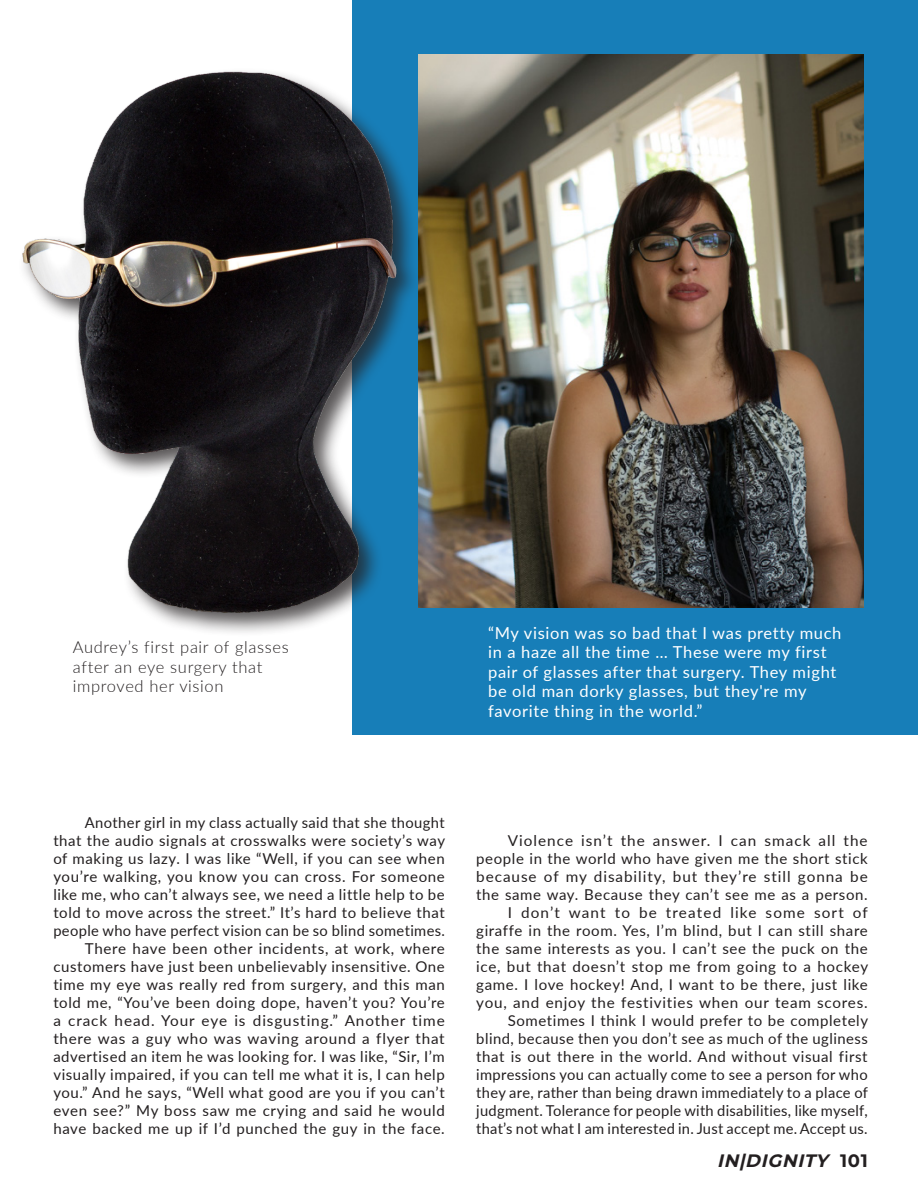
<style>
.page{position:relative;width:918px;height:1188px;background:#fff}
.page>*{position:absolute;margin:0;border:0;box-sizing:border-box;transform-origin:0 0}
.t1{font:italic 700 18px "Montserrat";color:#231f20}
.dip{font:16.5px/19.5px "Lato";letter-spacing:.04em;color:#fff}
.dip-2{font:300 16.5px/19.5px "Lato";letter-spacing:.04em;color:#231f20}
.body_text{font:15px/18px "Lato";letter-spacing:.04em;color:#231f20;text-align:justify}
.s1{font-style:normal}
</style>
<div class="page">
<div style="left:352px;top:0;width:566px;height:734px;background:#177eb8"></div>
<img style="left:418px;top:54px;width:446px;height:554px">
<div style="left:18px;top:68px;width:403px;height:569px;background:#231f20;opacity:.75"></div>
<img style="left:18px;top:68px;width:400px;height:545px">
<p class="dip-2" style="left:73px;top:637px;width:217px">Audrey’s first pair of glasses after an eye surgery that improved her vision</p>
<p class="dip" style="left:488px;top:622px;width:355px">“My vision was so bad that I was pretty much in a haze all the time … These were my first pair of glasses after that surgery. They might be old man dorky glasses, but they're my favorite thing in the world.”</p>
<p class="body_text" style="left:53px;top:813px;width:393px;text-indent:32px">Another girl in my class actually said that she thought that the audio signals at crosswalks were society’s way of making us lazy. I was like “Well, if you can see when you’re walking, you know you can cross. For someone like me, who can’t always see, we need a little help to be told to move across the street.” It’s hard to believe that people who have perfect vision can be so blind sometimes.</p>
<p class="body_text" style="left:53px;top:939px;width:393px;text-indent:32px">There have been other incidents, at work, where customers have just been unbelievably insensitive. One time my eye was really red from surgery, and this man told me, “You’ve been doing dope, haven’t you? You’re a crack head. Your eye is disgusting.” Another time there was a guy who was waving around a flyer that advertised an item he was looking for. I was like, “Sir, I’m visually impaired, if you can tell me what it is, I can help you.” And he says, “Well what good are you if you can’t even see?” My boss saw me crying and said he would have backed me up if I’d punched the guy in the face.</p>
<p class="body_text" style="left:476px;top:831px;width:393px;text-indent:32px">Violence isn’t the answer. I can smack all the people in the world who have given me the short stick because of my disability, but they’re still gonna be the same way. Because they can’t see me as a person.</p>
<p class="body_text" style="left:476px;top:903px;width:393px;text-indent:32px">I don’t want to be treated like some sort of giraffe in the room. Yes, I’m blind, but I can still share the same interests as you. I can’t see the puck on the ice, but that doesn’t stop me from going to a hockey game. I love hockey! And, I want to be there, just like you, and enjoy the festivities when our team scores.</p>
<p class="body_text" style="left:476px;top:1011px;width:393px;text-indent:32px">Sometimes I think I would prefer to be completely blind, because then you don’t see as much of the ugliness that is out there in the world. And without visual first impressions you can actually come to see a person for who they are, rather than being drawn immediately to a place of judgment. Tolerance for people with disabilities, like myself, that’s not what I am interested in. Just accept me. Accept us.</p>
<p class="t1" style="left:717px;top:1148px;width:152px">IN|DIGNITY <span class="s1">1 0 1</span></p>
</div>
